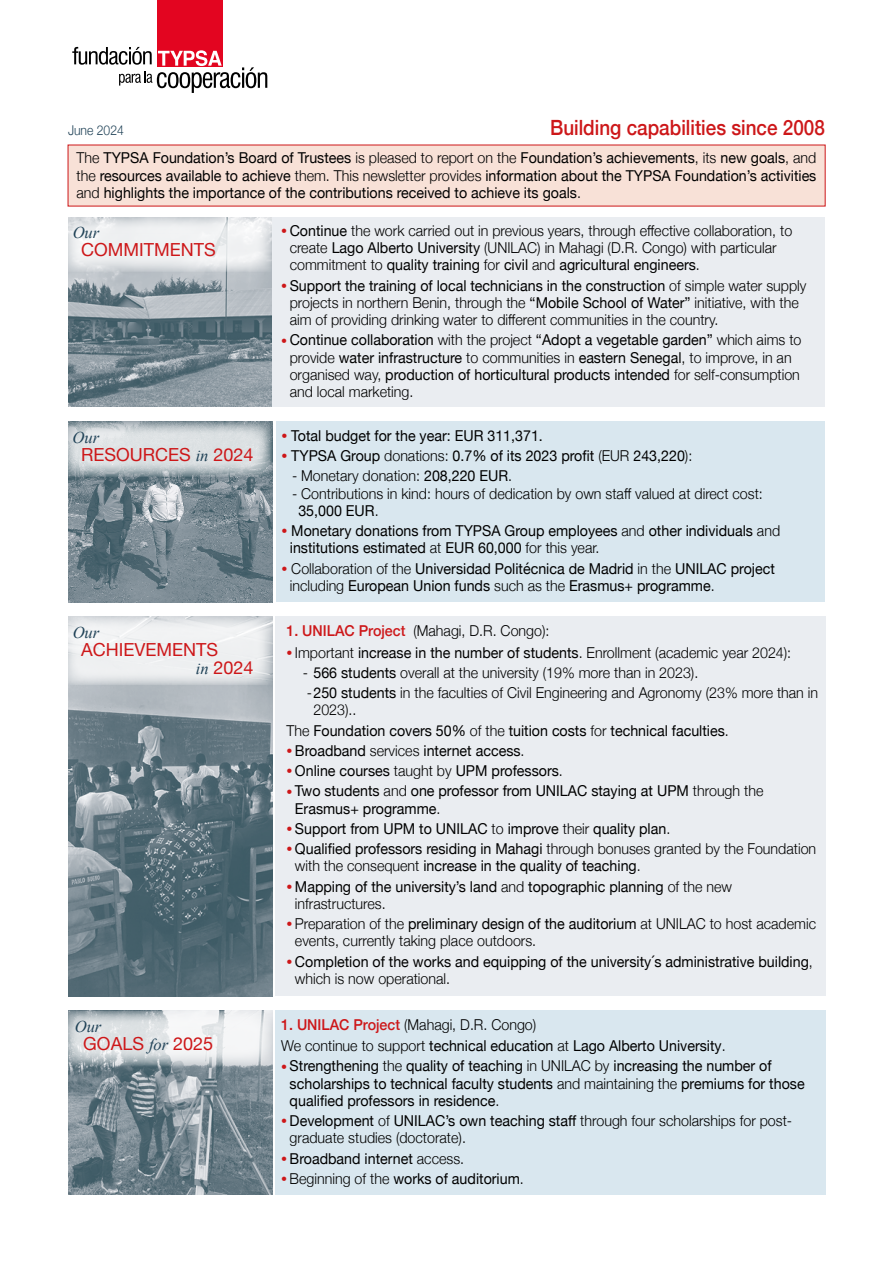
<style>
.page{position:relative;width:893px;height:1263px;background:#fff}
.page>*{position:absolute;margin:0;border:0;box-sizing:border-box;transform-origin:0 0}
.t1{font:500 21px "Helvetica Neue";color:#cd1719;scale:.9 1}
.t2{font:18px/18px "Helvetica Neue";color:#cd1719}
.t3{font:italic 16.5px "Times New Roman";color:#204257}
.t4{font:15px/17.2px "Helvetica Neue";color:#000;scale:.95 1}
.t5{font:300 15px/17.2px "Helvetica Neue";color:#000;scale:.95 1}
.t6{font:300 13.5px "Helvetica Neue";color:#204257;scale:.9 1}
.s1{font-weight:300}
.s2{font-size:12px;color:#cd1719}
.s3{font-weight:400}
.s4{font-weight:300;font-size:12px;color:#cd1719}
.s5{font-family:"Times New Roman";font-style:italic;font-size:16.5px;color:#204257}
.s6{font-weight:500;color:#cd1719}
</style>
<div class="page">
<div style="left:157px;top:0;width:66px;height:67px;background:#e30520"></div>
<svg style="left:72px;top:47px;width:195px;height:46px"></svg>
<img style="left:68px;top:272px;width:204px;height:135px">
<div style="left:272px;top:217px;width:553px;height:190px;background:#eaedf1"></div>
<svg style="left:68px;top:217px;width:204px;height:55px;fill:#eeeff1"></svg>
<div style="left:68px;top:145px;width:757px;height:61px;background:#f8e1d7"></div>
<div style="left:277px;top:421px;width:548px;height:181px;background:#d9e7ef"></div>
<img style="left:68px;top:477px;width:204px;height:125px">
<svg style="left:68px;top:421px;width:204px;height:56px;background:#c4ccd0"></svg>
<div style="left:275px;top:617px;width:550px;height:379px;background:#eaedf1"></div>
<img style="left:68px;top:685px;width:204px;height:311px">
<svg style="left:68px;top:617px;width:204px;height:68px;fill:#eeeff1"></svg>
<img style="left:68px;top:1066px;width:204px;height:129px">
<svg style="left:68px;top:1011px;width:204px;height:55px"></svg>
<div style="left:275px;top:1011px;width:550px;height:184px;background:#d9e7ef"></div>
<p class="t6" style="left:68px;top:119px;width:64px">June 2024</p>
<h1 class="t1" style="left:550px;top:111px;width:307px">Building capabilities since 2008</h1>
<p class="t4" style="left:77px;top:150px;width:780px;text-align:justify"><span class="s1">The</span> TYPSA Foundation’s Board of Trustees <span class="s1">is pleased to report on the</span> Foundation’s achievements<span class="s1">, its</span> new goals<span class="s1">, and the</span> resources available to achieve <span class="s1">them. This newsletter provides</span> information about the TYPSA Foundation’s activities <span class="s1">and</span> highlights the importance of the contributions received to achieve its goals<span class="s1">.</span></p>
<p class="t3" style="left:73px;top:222px;width:28px">Our</p>
<p class="t2" style="left:81px;top:242px;width:136px">COMMITMENTS</p>
<p class="t5" style="left:290px;top:221px;width:531px;text-indent:-9px"><span class="s2">•</span> <span class="s3">Continue</span> the work carried out in previous years, through effective collaboration, to create <span class="s3">Lago Alberto University</span> (UNILAC) in Mahagi (D.R. Congo) with particular commitment to <span class="s3">quality training</span> for <span class="s3">civil</span> and <span class="s3">agricultural engineers</span>.</p>
<p class="t5" style="left:290px;top:275px;width:545px;text-indent:-9px"><span class="s2">•</span> <span class="s3">Support the training of local technicians in the construction</span> of simple water supply projects in northern Benin, through the <span class="s3">“Mobile School of Water”</span> initiative, with the aim of providing drinking water to different communities in the country.</p>
<p class="t4" style="left:290px;top:332px;width:540px;text-indent:-9px"><span class="s4">•</span> Continue collaboration <span class="s1">with the project</span> “Adopt a vegetable garden” <span class="s1">which aims to provide</span> water infrastructure <span class="s1">to communities in</span> eastern Senegal<span class="s1">, to improve, in an organised way,</span> production of horticultural products intended <span class="s1">for self-consumption and local marketing.</span></p>
<p class="t3" style="left:72px;top:426px;width:28px">Our</p>
<p class="t2" style="left:81px;top:446px;width:174px">RESOURCES <span class="s5">in</span> 2024</p>
<p class="t4" style="left:281px;top:428px;width:277px"><span class="s4">•</span> Total budget for the year: EUR 311,371.</p>
<p class="t4" style="left:281px;top:448px;width:434px"><span class="s4">•</span> TYPSA Group <span class="s1">donations:</span> 0.7% of its 2023 profit <span class="s1">(EUR</span> 243,220<span class="s1">):</span></p>
<p class="t5" style="left:292px;top:466px;width:233px">- Monetary donation: <span class="s3">208,220 EUR</span>.</p>
<p class="t5" style="left:298px;top:484px;width:490px;text-indent:-6px">- Contributions in kind: hours of dedication by own staff valued at direct cost:<br><span class="s3">35,000 EUR</span>.</p>
<p class="t4" style="left:290px;top:523px;width:518px;text-indent:-9px"><span class="s4">•</span> Monetary donations from TYPSA Group employees <span class="s1">and</span> other individuals <span class="s1">and </span>institutions estimated <span class="s1">at</span> EUR 60,000 <span class="s1">for this year.</span></p>
<p class="t4" style="left:290px;top:560px;width:512px;text-indent:-9px"><span class="s4">•</span> <span class="s1">Collaboration of the</span> Universidad Politécnica de Madrid <span class="s1">in the</span> UNILAC project <span class="s1">including</span> European Union funds <span class="s1">such as the</span> Erasmus+ programme<span class="s1">.</span></p>
<p class="t3" style="left:73px;top:621px;width:28px">Our</p>
<p class="t2" style="left:196px;top:642px;width:59px;text-indent:-115px">ACHIEVEMENTS<br><span class="s5">in</span> 2024</p>
<p class="t5" style="left:286px;top:620px;width:278px"><span class="s6">1. UNILAC Project</span> (Mahagi, D.R. Congo):</p>
<p class="t5" style="left:286px;top:643px;width:533px"><span class="s2">•</span> Important <span class="s3">increase in the number of students</span>. Enrollment (academic year 2024):</p>
<p class="t5" style="left:303px;top:661px;width:544px;line-height:20.2px">- <span class="s3">566 students</span> overall at the university (19% more than in 2023).<br>-<span class="s3">250 students</span> in the faculties of Civil Engineering and Agronomy (23% more than in</p>
<p class="t4" style="left:286px;top:701px;width:467px;line-height:20.2px;text-indent:27px"><span class="s1">2023)..<br>The</span> Foundation covers 50% <span class="s1">of the</span> tuition costs <span class="s1">for</span> technical faculties<span class="s1">.</span></p>
<p class="t4" style="left:286px;top:743px;width:252px"><span class="s4">•</span> Broadband <span class="s1">services</span> internet access<span class="s1">.</span></p>
<p class="t4" style="left:286px;top:763px;width:292px"><span class="s4">•</span> Online courses <span class="s1">taught by</span> UPM professors<span class="s1">.</span></p>
<p class="t4" style="left:295px;top:783px;width:495px;text-indent:-9px"><span class="s4">•</span> Two students <span class="s1">and</span> one professor from UNILAC staying at UPM <span class="s1">through the<br></span>Erasmus+ programme<span class="s1">.</span></p>
<p class="t4" style="left:286px;top:821px;width:406px"><span class="s4">•</span> Support from UPM to UNILAC <span class="s1">to</span> improve <span class="s1">their</span> quality plan<span class="s1">.</span></p>
<p class="t4" style="left:295px;top:841px;width:550px;text-indent:-9px"><span class="s4">•</span> Qualified professors residing in Mahagi <span class="s1">through bonuses granted by the Foundation with the consequent</span> increase in the quality of teaching<span class="s1">.</span></p>
<p class="t4" style="left:295px;top:878px;width:462px;text-indent:-9px"><span class="s4">•</span> Mapping of the university’s land <span class="s1">and</span> topographic planning <span class="s1">of the new infrastructures.</span></p>
<p class="t5" style="left:295px;top:914px;width:550px;text-indent:-9px"><span class="s2">•</span> Preparation of the <span class="s3">preliminary design of the auditorium</span> at UNILAC to host academic events, currently taking place outdoors.</p>
<p class="t4" style="left:295px;top:953px;width:547px;text-indent:-9px"><span class="s4">•</span> Completion of the works and equipping of the university´s administrative building<span class="s1">, which is now operational.</span></p>
<p class="t3" style="left:75px;top:1015px;width:28px">Our</p>
<p class="t2" style="left:83px;top:1036px;width:131px">GOALS <span class="s5">for</span> 2025</p>
<p class="t5" style="left:281px;top:1012px;width:469px;line-height:21.5px"><span class="s6">1. UNILAC Project</span> (Mahagi, D.R. Congo)<br>We continue to support <span class="s3">technical education</span> at <span class="s3">Lago Alberto University</span>.</p>
<p class="t4" style="left:290px;top:1058px;width:544px;text-indent:-9px"><span class="s4">•</span> Strengthening <span class="s1">the</span> quality of teaching <span class="s1">in UNILAC by</span> increasing the number of scholarships to technical faculty students <span class="s1">and maintaining the</span> premiums for those qualified professors in residence<span class="s1">.</span></p>
<p class="t5" style="left:290px;top:1111px;width:531px;text-indent:-9px"><span class="s2">•</span> <span class="s3">Development</span> of <span class="s3">UNILAC’s own teaching staff</span> through four scholarships for post&shy;graduate studies (doctorate).</p>
<p class="t4" style="left:281px;top:1150px;width:194px"><span class="s4">•</span> Broadband internet <span class="s1">access.</span></p>
<p class="t4" style="left:281px;top:1171px;width:257px"><span class="s4">•</span> <span class="s1">Beginning of the</span> works of auditorium<span class="s1">.</span></p>
</div>
